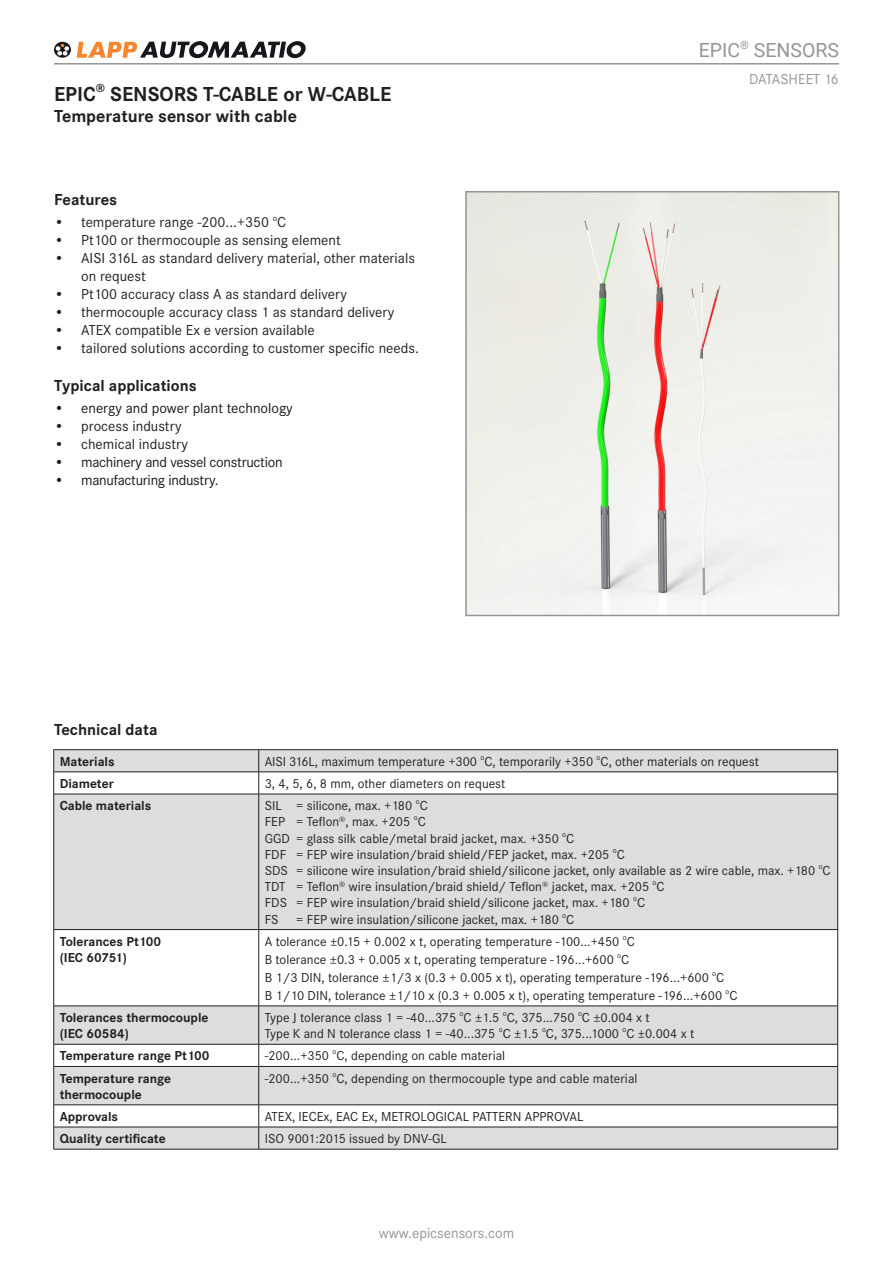
<style>
.page{position:relative;width:893px;height:1263px;background:#fff}
.page>*{position:absolute;margin:0;border:0;box-sizing:border-box;transform-origin:0 0}
.Main_headline_14pt_b{font:700 21px "Corporate STOT";color:#231f20}
.t1{font:19.5px "Roboto";color:#939598}
._2nd_headline_12pt_b{font:700 18px "Corporate STOT";color:#231f20}
.Body_headline_11pt_b{font:700 16.5px "Corporate STOT";color:#231f20}
.t2{font:15px/18px "Corporate STOT";color:#231f20}
.t3{font:15px "Corporate STOT";letter-spacing:-.02em;color:#19171c}
.Datasheet_no__10_pt{font:15px "Corporate STOT";color:#939598}
.t4{font:15px "Corporate STOT";color:#19171c}
.Table_text_9pt{font:13.5px/18.1px "Corporate STOT";color:#231f20}
.Table_text_9pt_bold{font:700 13.5px/16.2px "Corporate STOT";color:#231f20}
</style>
<div class="page">
<svg style="left:54px;top:42px;width:17px;height:16px"></svg>
<svg style="left:55px;top:43px;width:14px;height:13px"></svg>
<svg style="left:77px;top:41px;width:229px;height:17px"></svg>
<img style="left:468px;top:194px;width:368px;height:419px">
<div style="left:465px;top:191px;width:374px;height:425px;border:2px solid #939598"></div>
<hr style="left:54px;top:63px;width:785px;height:2px;background:#939598">
<svg style="left:54px;top:750px;width:783px;height:399px;fill:#dcdddf"></svg>
<hr style="left:54px;top:749px;width:205px;height:1px;background:#231f20">
<hr style="left:259px;top:749px;width:579px;height:1px;background:#231f20">
<hr style="left:54px;top:772px;width:205px;height:1px;background:#231f20">
<hr style="left:259px;top:772px;width:579px;height:1px;background:#231f20">
<hr style="left:54px;top:794px;width:205px;height:1px;background:#231f20">
<hr style="left:259px;top:794px;width:579px;height:1px;background:#231f20">
<hr style="left:54px;top:929px;width:205px;height:1px;background:#231f20">
<hr style="left:259px;top:929px;width:579px;height:1px;background:#231f20">
<hr style="left:54px;top:1006px;width:205px;height:1px;background:#231f20">
<hr style="left:259px;top:1006px;width:579px;height:1px;background:#231f20">
<hr style="left:54px;top:1044px;width:205px;height:1px;background:#231f20">
<hr style="left:259px;top:1044px;width:579px;height:1px;background:#231f20">
<hr style="left:54px;top:1066px;width:205px;height:1px;background:#231f20">
<hr style="left:259px;top:1066px;width:579px;height:1px;background:#231f20">
<hr style="left:54px;top:1104px;width:205px;height:1px;background:#231f20">
<hr style="left:259px;top:1104px;width:579px;height:1px;background:#231f20">
<hr style="left:54px;top:1127px;width:205px;height:1px;background:#231f20">
<hr style="left:259px;top:1127px;width:579px;height:1px;background:#231f20">
<hr style="left:54px;top:1149px;width:205px;height:1px;background:#231f20">
<hr style="left:259px;top:1149px;width:579px;height:1px;background:#231f20">
<svg style="left:53px;top:750px;width:1px;height:44px"></svg>
<hr style="left:53px;top:794px;width:1px;height:135px;background:#231f20">
<hr style="left:53px;top:930px;width:1px;height:76px;background:#231f20">
<hr style="left:53px;top:1006px;width:1px;height:38px;background:#231f20">
<svg style="left:53px;top:1044px;width:1px;height:22px"></svg>
<hr style="left:53px;top:1067px;width:1px;height:38px;background:#231f20">
<svg style="left:53px;top:1105px;width:1px;height:44px"></svg>
<svg style="left:258px;top:750px;width:1px;height:44px"></svg>
<svg style="left:837px;top:750px;width:1px;height:44px"></svg>
<hr style="left:258px;top:794px;width:1px;height:135px;background:#231f20">
<hr style="left:837px;top:794px;width:1px;height:135px;background:#231f20">
<hr style="left:258px;top:930px;width:1px;height:76px;background:#231f20">
<hr style="left:837px;top:930px;width:1px;height:76px;background:#231f20">
<hr style="left:258px;top:1006px;width:1px;height:38px;background:#231f20">
<hr style="left:837px;top:1006px;width:1px;height:38px;background:#231f20">
<svg style="left:258px;top:1044px;width:1px;height:22px"></svg>
<svg style="left:837px;top:1044px;width:1px;height:22px"></svg>
<hr style="left:258px;top:1067px;width:1px;height:38px;background:#231f20">
<hr style="left:837px;top:1067px;width:1px;height:38px;background:#231f20">
<svg style="left:258px;top:1105px;width:1px;height:44px"></svg>
<svg style="left:837px;top:1105px;width:1px;height:44px"></svg>
<p class="Main_headline_14pt_b" style="left:54px;top:82px;width:339px">EPIC<sup>®</sup> SENSORS T-CABLE or W-CABLE</p>
<p class="_2nd_headline_12pt_b" style="left:54px;top:106px;width:244px">Temperature sensor with cable</p>
<p class="Body_headline_11pt_b" style="left:54px;top:190px;width:65px">Features</p>
<p class="t2" style="left:54px;top:213px;width:233px">• temperature range -200...+350 <sup>o</sup>C</p>
<p class="t2" style="left:54px;top:231px;width:288px">• Pt100 or thermocouple as sensing element</p>
<p class="t2" style="left:81px;top:249px;width:335px;text-indent:-27px">• AISI 316L as standard delivery material, other materials on request</p>
<p class="t2" style="left:54px;top:285px;width:294px">• Pt100 accuracy class A as standard delivery</p>
<p class="t2" style="left:54px;top:303px;width:342px">• thermocouple accuracy class 1 as standard delivery</p>
<p class="t2" style="left:54px;top:321px;width:262px">• ATEX compatible Ex e version available</p>
<p class="t2" style="left:54px;top:339px;width:366px">• tailored solutions according to customer specific needs.</p>
<p class="Body_headline_11pt_b" style="left:54px;top:376px;width:144px">Typical applications</p>
<p class="t4" style="left:54px;top:400px;width:240px">• energy and power plant technology</p>
<p class="t2" style="left:54px;top:417px;width:129px">• process industry</p>
<p class="t2" style="left:54px;top:435px;width:135px">• chemical industry</p>
<p class="t3" style="left:54px;top:454px;width:230px">• machinery and vessel construction</p>
<p class="t3" style="left:54px;top:472px;width:166px">• manufacturing industry.</p>
<p class="Body_headline_11pt_b" style="left:54px;top:720px;width:105px">Technical data</p>
<h2 class="t1" style="left:699px;top:37px;width:142px">EPIC<sup>®</sup> SENSORS</h2>
<p class="Datasheet_no__10_pt" style="left:749px;top:70px;width:91px">DATASHEET 16</p>
<p class="Table_text_9pt_bold" style="left:60px;top:754px;width:56px">Materials</p>
<p class="Table_text_9pt" style="left:265px;top:752px;width:496px">AISI 316L, maximum temperature +300 <sup>o</sup>C, temporarily +350 <sup>o</sup>C, other materials on request</p>
<p class="Table_text_9pt_bold" style="left:60px;top:776px;width:56px">Diameter</p>
<p class="Table_text_9pt" style="left:265px;top:774px;width:242px">3, 4, 5, 6, 8 mm, other diameters on request</p>
<p class="Table_text_9pt_bold" style="left:60px;top:798px;width:93px">Cable materials</p>
<p class="Table_text_9pt" style="left:265px;top:797px;width:165px">SIL = silicone, max. +180 <sup>o</sup>C</p>
<p class="Table_text_9pt" style="left:265px;top:813px;width:163px">FEP = Teflon<sup>®</sup>, max. +205 <sup>o</sup>C</p>
<p class="Table_text_9pt" style="left:265px;top:829px;width:311px">GGD = glass silk cable/metal braid jacket, max. +350 <sup>o</sup>C</p>
<p class="Table_text_9pt" style="left:265px;top:845px;width:362px">FDF = FEP wire insulation/braid shield/FEP jacket, max. +205 <sup>o</sup>C</p>
<p class="Table_text_9pt" style="left:265px;top:861px;width:567px">SDS = silicone wire insulation/braid shield/silicone jacket, only available as 2 wire cable, max. +180 <sup>o</sup>C</p>
<p class="Table_text_9pt" style="left:265px;top:878px;width:401px">TDT = Teflon<sup>®</sup> wire insulation/braid shield/ Teflon<sup>®</sup> jacket, max. +205 <sup>o</sup>C</p>
<p class="Table_text_9pt" style="left:265px;top:894px;width:382px">FDS = FEP wire insulation/braid shield/silicone jacket, max. +180 <sup>o</sup>C</p>
<p class="Table_text_9pt" style="left:265px;top:910px;width:15px">FS</p>
<p class="Table_text_9pt" style="left:296px;top:910px;width:280px">= FEP wire insulation/silicone jacket, max. +180 <sup>o</sup>C</p>
<p class="Table_text_9pt_bold" style="left:60px;top:933px;width:103px">Tolerances Pt100</p>
<p class="Table_text_9pt_bold" style="left:60px;top:950px;width:69px">(IEC 60751)</p>
<p class="Table_text_9pt" style="left:265px;top:932px;width:474px">A tolerance ±0.15 + 0.002 x t, operating temperature -100...+450 <sup>o</sup>C<br>B tolerance ±0.3 + 0.005 x t, operating temperature -196...+600 <sup>o</sup>C<br>B 1/3 DIN, tolerance ±1/3 x (0.3 + 0.005 x t), operating temperature -196...+600 <sup>o</sup>C<br>B 1/10 DIN, tolerance ±1/10 x (0.3 + 0.005 x t), operating temperature -196...+600 <sup>o</sup>C</p>
<p class="Table_text_9pt_bold" style="left:60px;top:1010px;width:150px">Tolerances thermocouple</p>
<p class="Table_text_9pt_bold" style="left:60px;top:1026px;width:71px">(IEC 60584)</p>
<p class="Table_text_9pt" style="left:265px;top:1008px;width:387px">Type J tolerance class 1 = -40...375 <sup>o</sup>C ±1.5 <sup>o</sup>C, 375...750 <sup>o</sup>C ±0.004 x t</p>
<p class="Table_text_9pt" style="left:265px;top:1025px;width:431px">Type K and N tolerance class 1 = -40...375 <sup>o</sup>C ±1.5 <sup>o</sup>C, 375...1000 <sup>o</sup>C ±0.004 x t</p>
<p class="Table_text_9pt_bold" style="left:60px;top:1048px;width:151px">Temperature range Pt100</p>
<p class="Table_text_9pt" style="left:265px;top:1047px;width:242px">-200...+350 <sup>o</sup>C, depending on cable material</p>
<p class="Table_text_9pt_bold" style="left:60px;top:1070px;width:113px">Temperature range thermocouple</p>
<p class="Table_text_9pt" style="left:265px;top:1069px;width:374px">-200...+350 <sup>o</sup>C, depending on thermocouple type and cable material</p>
<p class="Table_text_9pt_bold" style="left:60px;top:1109px;width:60px">Approvals</p>
<p class="Table_text_9pt" style="left:265px;top:1107px;width:320px">ATEX, IECEx, EAC Ex, METROLOGICAL PATTERN APPROVAL</p>
<p class="Table_text_9pt_bold" style="left:60px;top:1131px;width:107px">Quality certificate</p>
<p class="Table_text_9pt" style="left:265px;top:1130px;width:184px">ISO 9001:2015 issued by DNV-GL</p>
<p class="Datasheet_no__10_pt" style="left:379px;top:1224px;width:137px">www.epicsensors.com</p>
</div>
